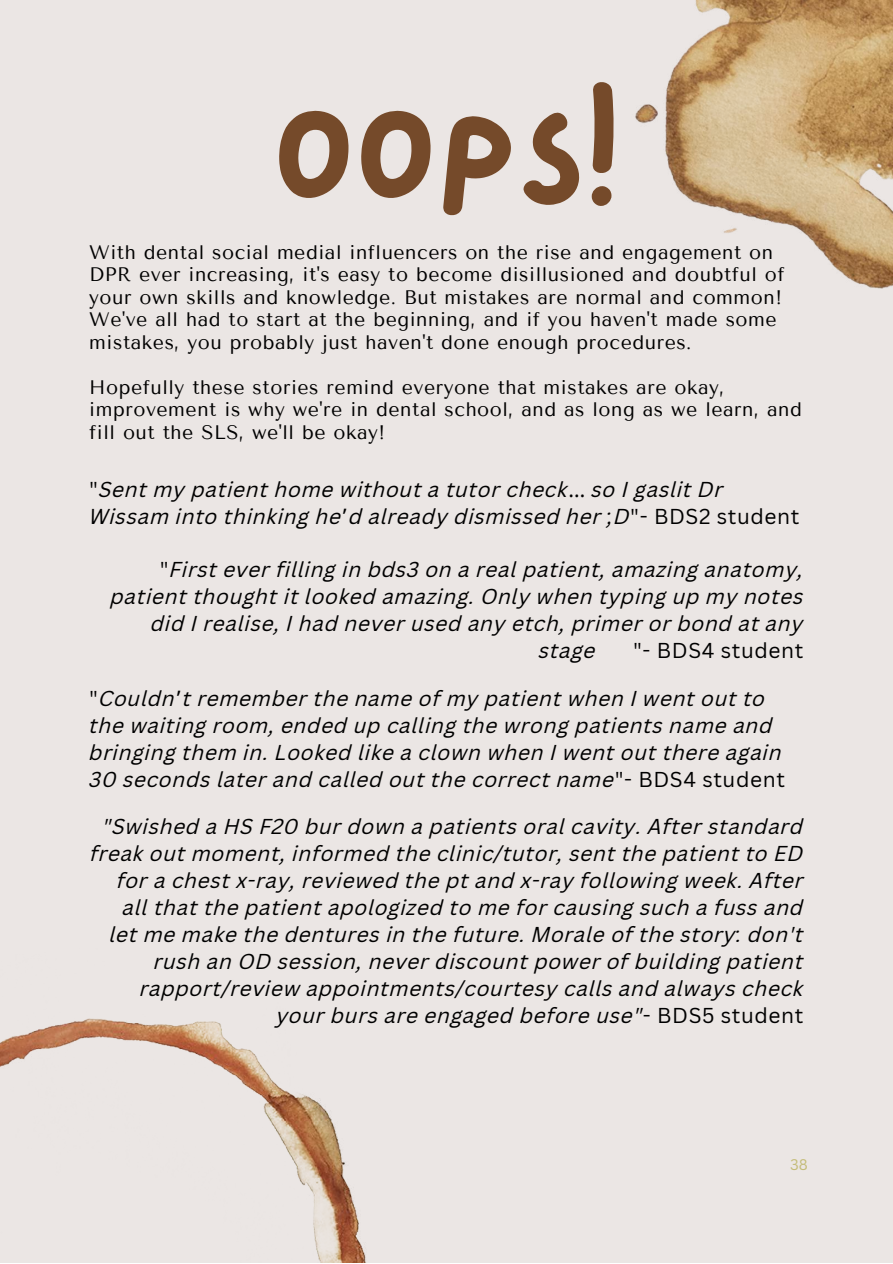
<style>
.page{position:relative;width:893px;height:1264px;background:#fff}
.page>*{position:absolute;margin:0;border:0;box-sizing:border-box;transform-origin:0 0}
.t1{font:126.6px "Lazydog";color:#754a2a}
.t2{font:italic 21px/27px "Canva Sans";letter-spacing:.03em;color:#000}
.t3{font:21px "Canva Sans";letter-spacing:.03em;color:#000}
.t4{font:19.5px/22.5px "Tenor Sans";letter-spacing:.03em;color:#000}
.t5{font:15px "Canva Sans";color:#c4bc79}
.s1{font-style:normal}
.s2{font-family:"Noto Sans Gurmukhi";font-style:normal}
</style>
<div class="page">
<div style="left:0;top:0;width:892px;height:1262px;background:#ebe6e4"></div>
<img style="left:0;top:1018px;width:366px;height:244px">
<img style="left:635px;top:0;width:257px;height:288px">
<h1 class="t1" style="left:273px;top:98px;width:348px">OOPS!</h1>
<p class="t4" style="left:89px;top:241px;width:696px">With dental social medial influencers on the rise and engagement on DPR ever increasing, it's easy to become disillusioned and doubtful of your own skills and knowledge. But mistakes are normal and common!<br>We've all had to start at the beginning, and if you haven't made some mistakes, you probably just haven't done enough procedures.</p>
<p class="t4" style="left:89px;top:376px;width:714px">Hopefully these stories remind everyone that mistakes are okay, improvement is why we're in dental school, and as long as we learn, and fill out the SLS, we'll be okay!</p>
<p class="t2" style="left:89px;top:478px;width:711px"><span class="s1">"</span>Sent my patient home without a tutor check<span class="s2">…</span> so I gaslit Dr<br>Wissam into thinking he<span class="s2">’</span>d already dismissed her ;D<span class="s1">"- BDS2 student</span></p>
<p class="t2" style="left:160px;top:557px;width:645px"><span class="s1">"</span>First ever filling in bds3 on a real patient, amazing anatomy,</p>
<p class="t2" style="left:110px;top:584px;width:694px">patient thought it looked amazing. Only when typing up my notes</p>
<p class="t2" style="left:151px;top:611px;width:654px">did I realise, I had never used any etch, primer or bond at any</p>
<p class="t2" style="left:539px;top:638px;width:58px">stage</p>
<p class="t3" style="left:633px;top:635px;width:172px">"- BDS4 student</p>
<p class="t2" style="left:89px;top:686px;width:697px"><span class="s1">"</span>Couldn<span class="s2">’</span>t remember the name of my patient when I went out to the waiting room, ended up calling the wrong patients name and bringing them in. Looked like a clown when I went out there again 30 seconds later and called out the correct name<span class="s1">"- BDS4 student</span></p>
<p class="t2" style="left:90px;top:815px;width:714px;text-align:right">"Swished a HS F20 bur down a patients oral cavity. After standard freak out moment, informed the clinic/tutor, sent the patient to ED for a chest x-ray, reviewed the pt and x-ray following week. After all that the patient apologized to me for causing such a fuss and let me make the dentures in the future. Morale of the story: don't rush an OD session, never discount power of building patient rapport/review appointments/courtesy calls and always check your burs are engaged before use"<span class="s1">- BDS5 student</span></p>
<p class="t5" style="left:790px;top:1154px;width:19px">38</p>
</div>
